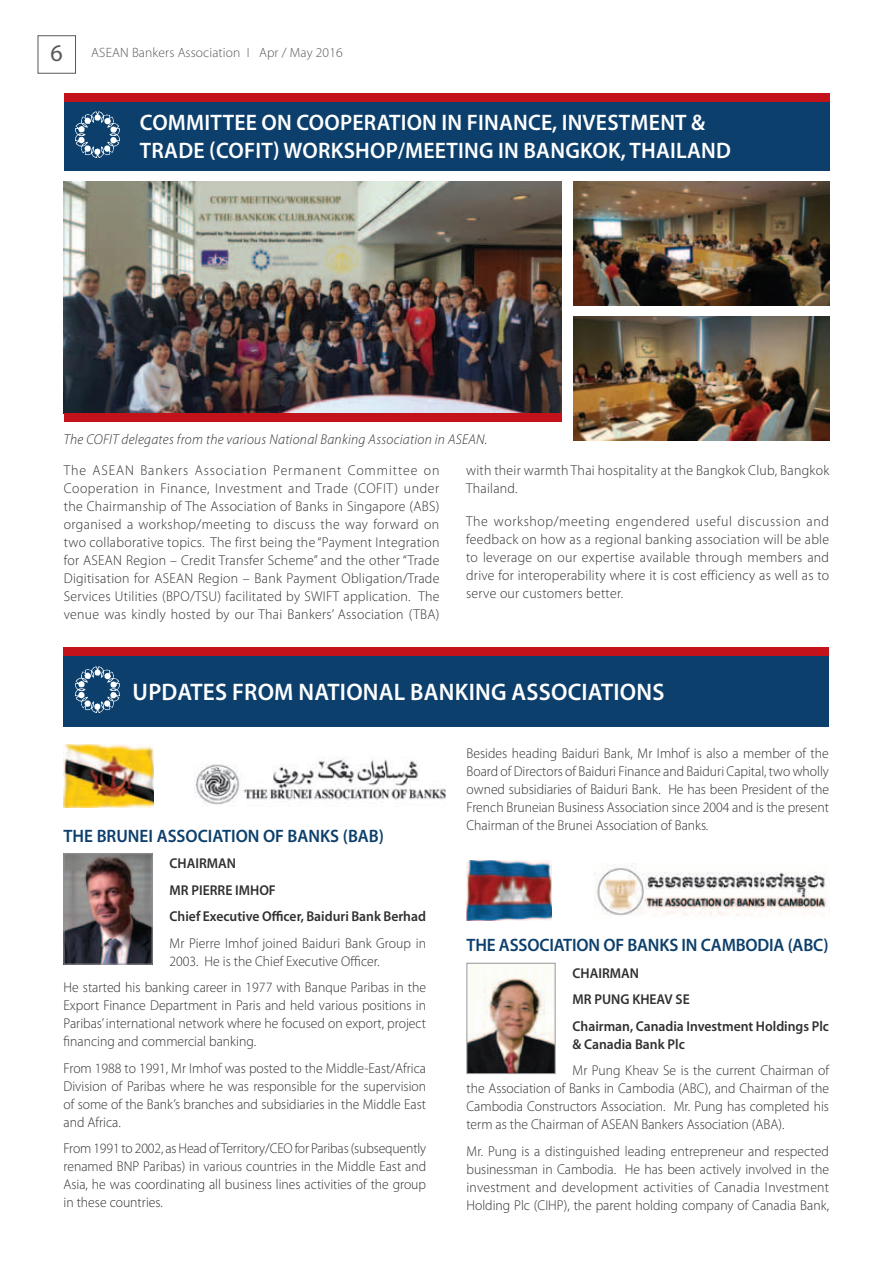
<style>
.page{position:relative;width:893px;height:1263px;background:#fff}
.page>*{position:absolute;margin:0;border:0;box-sizing:border-box;transform-origin:0 0}
.t1{font:600 24px "Myriad Pro";letter-spacing:.01em;color:#fff}
.t2{font:600 22.5px/27.5px "Myriad Pro";letter-spacing:.01em;color:#fff}
.t3{font:600 18px "Myriad Pro";letter-spacing:-.01em;color:#0c3f6c;scale:.96 1}
.t4{font:300 14.25px/18px "Myriad Pro";color:#312f30;text-align:justify;scale:.96 1}
.t5{font:300 14.25px/18px "Myriad Pro";color:#312f30;text-align:justify}
.t6{font:600 14.25px/26.5px "Myriad Pro";color:#312f30;scale:.96 1}
.t7{font:italic 300 14.25px "Myriad Pro";letter-spacing:.02em;color:#312f30}
.t8{font:300 14.25px/18px "Myriad Pro";letter-spacing:.02em;color:#312f30}
.t9{font:300 13.5px "Myriad Pro";letter-spacing:.01em;color:#57585a}
.s1{font-family:"Myriad";font-weight:400;font-size:24px}
</style>
<div class="page">
<div style="left:38px;top:35px;width:38px;height:39px;border:1px solid #57585a"></div>
<img style="left:64px;top:181px;width:497px;height:233px">
<div style="left:64px;top:100px;width:765px;height:71px;background:#0c3f6c"></div>
<div style="left:64px;top:655px;width:765px;height:71px;background:#0c3f6c"></div>
<img style="left:76px;top:111px;width:44px;height:46px">
<img style="left:76px;top:667px;width:44px;height:45px">
<div style="left:64px;top:94px;width:765px;height:8px;background:#c4121a"></div>
<div style="left:64px;top:414px;width:497px;height:8px;background:#c4121a"></div>
<div style="left:64px;top:647px;width:765px;height:8px;background:#c4121a"></div>
<img style="left:574px;top:181px;width:255px;height:124px">
<img style="left:574px;top:316px;width:255px;height:124px">
<img style="left:64px;top:744px;width:89px;height:64px">
<img style="left:195px;top:757px;width:251px;height:50px">
<img style="left:66px;top:855px;width:85px;height:107px">
<div style="left:64px;top:853px;width:89px;height:111px;border:1px solid #939598"></div>
<img style="left:466px;top:860px;width:85px;height:60px">
<img style="left:594px;top:865px;width:233px;height:51px">
<img style="left:468px;top:965px;width:85px;height:107px">
<div style="left:466px;top:963px;width:89px;height:111px;border:1px solid #939598"></div>
<p class="t9" style="left:51px;top:48px;width:294px"><span class="s1">6</span> ASEAN Bankers Association I Apr / May 2016</p>
<h2 class="t2" style="left:140px;top:111px;width:593px">COMMITTEE ON COOPERATION IN FINANCE, INVESTMENT &amp;<br>TRADE (COFIT) WORKSHOP/MEETING IN BANGKOK, THAILAND</h2>
<p class="t7" style="left:64px;top:434px;width:425px">The COFIT delegates from the various National Banking Association in ASEAN.</p>
<p class="t5" style="left:64px;top:463px;width:377px">The ASEAN Bankers Association Permanent Committee on Cooperation in Finance, Investment and Trade (COFIT) under the Chairmanship of The Association of Banks in Singapore (ABS) organised a workshop/meeting to discuss the way forward on two collaborative topics. The first being the “Payment Integration for ASEAN Region – Credit Transfer Scheme” and the other “Trade Digitisation for ASEAN Region – Bank Payment Obligation/Trade Services Utilities (BPO/TSU) facilitated by SWIFT application. The venue was kindly hosted by our Thai Bankers’ Association (TBA)</p>
<p class="t8" style="left:466px;top:463px;width:365px">with their warmth Thai hospitality at the Bangkok Club, Bangkok<br>Thailand.</p>
<p class="t5" style="left:466px;top:514px;width:365px">The workshop/meeting engendered useful discussion and feedback on how as a regional banking association will be able to leverage on our expertise available through members and drive for interoperability where it is cost efficiency as well as to serve our customers better.</p>
<h1 class="t1" style="left:133px;top:683px;width:534px">UPDATES FROM NATIONAL BANKING ASSOCIATIONS</h1>
<p class="t3" style="left:64px;top:829px;width:335px">THE BRUNEI ASSOCIATION OF BANKS (BAB)</p>
<p class="t6" style="left:170px;top:851px;width:269px">CHAIRMAN<br>MR PIERRE IMHOF<br>Chief Executive Officer, Baiduri Bank Berhad</p>
<p class="t4" style="left:170px;top:935px;width:269px">Mr Pierre Imhof joined Baiduri Bank Group in<br>2003. He is the Chief Executive Officer.</p>
<p class="t4" style="left:64px;top:980px;width:379px">He started his banking career in 1977 with Banque Paribas in the Export Finance Department in Paris and held various positions in Paribas’ international network where he focused on export, project financing and commercial banking.</p>
<p class="t4" style="left:64px;top:1060px;width:379px">From 1988 to 1991, Mr Imhof was posted to the Middle-East/Africa Division of Paribas where he was responsible for the supervision of some of the Bank’s branches and subsidiaries in the Middle East and Africa.</p>
<p class="t4" style="left:64px;top:1141px;width:379px">From 1991 to 2002, as Head of Territory/CEO for Paribas (subsequently renamed BNP Paribas) in various countries in the Middle East and Asia, he was coordinating all business lines activities of the group in these countries.</p>
<p class="t4" style="left:466px;top:745px;width:379px">Besides heading Baiduri Bank, Mr Imhof is also a member of the Board of Directors of Baiduri Finance and Baiduri Capital, two wholly owned subsidiaries of Baiduri Bank. He has been President of the French Bruneian Business Association since 2004 and is the present Chairman of the Brunei Association of Banks.</p>
<p class="t3" style="left:466px;top:938px;width:379px">THE ASSOCIATION OF BANKS IN CAMBODIA (ABC)</p>
<p class="t6" style="left:572px;top:961px;width:269px">CHAIRMAN<br>MR PUNG KHEAV SE<br>Chairman, Canadia Investment Holdings Plc</p>
<p class="t6" style="left:572px;top:1032px;width:118px">&amp; Canadia Bank Plc</p>
<p class="t4" style="left:466px;top:1063px;width:379px;text-indent:106px">Mr Pung Kheav Se is the current Chairman of the Association of Banks in Cambodia (ABC), and Chairman of the Cambodia Constructors Association. Mr. Pung has completed his term as the Chairman of ASEAN Bankers Association (ABA).</p>
<p class="t4" style="left:466px;top:1143px;width:379px">Mr. Pung is a distinguished leading entrepreneur and respected businessman in Cambodia. He has been actively involved in the investment and development activities of Canadia Investment Holding Plc (CIHP), the parent holding company of Canadia Bank,</p>
</div>
